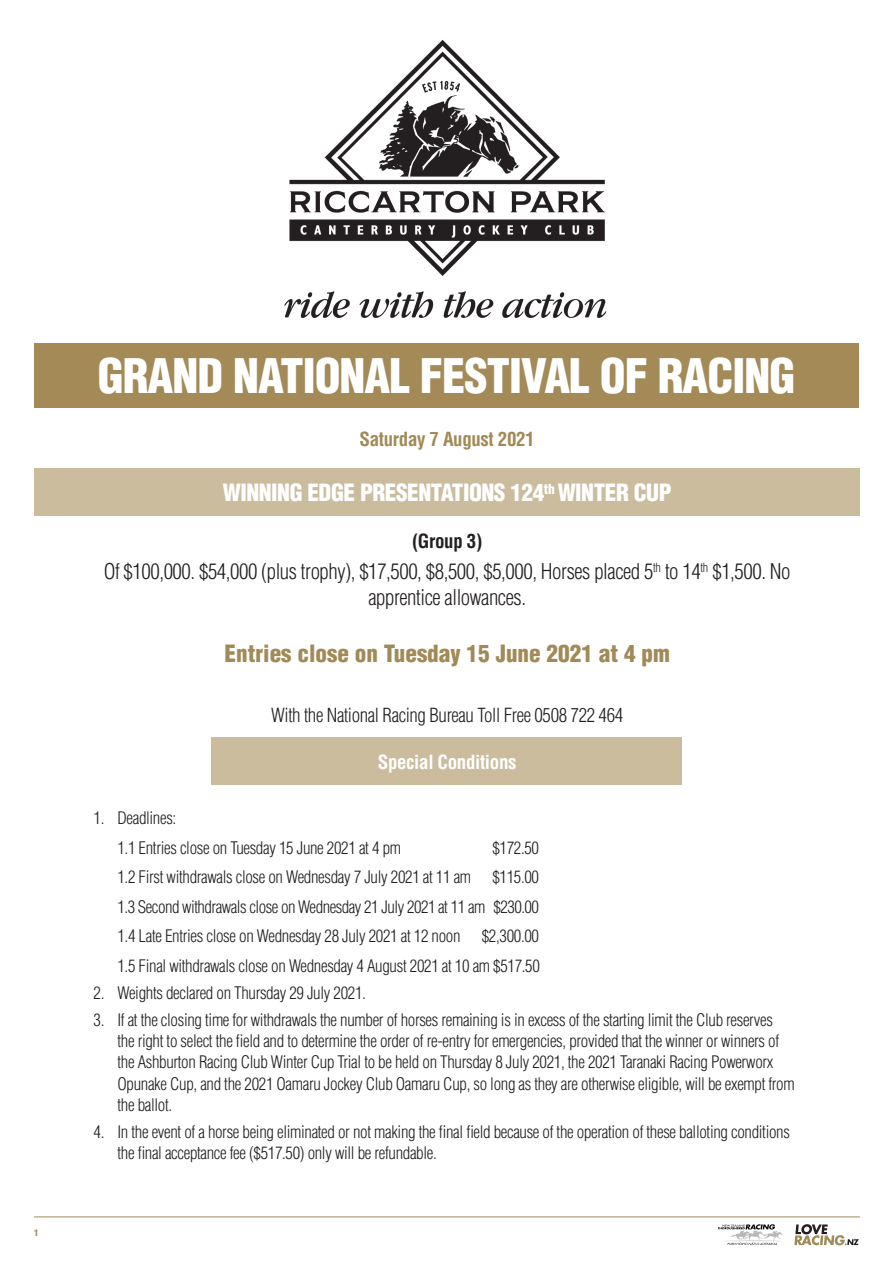
<style>
.page{position:relative;width:893px;height:1263px;background:#fff}
.page>*{position:absolute;margin:0;border:0;box-sizing:border-box;transform-origin:0 0}
.t1{font:900 condensed 46.5px "Helvetica";letter-spacing:-.02em;color:#fff}
.t2{font:900 condensed 23.25px "Helvetica";letter-spacing:-.02em;color:#fff}
.t3{font:900 condensed 23.25px "Helvetica";color:#a18a57}
.t4{font:300 condensed 21.15px/25.3px "Helvetica";letter-spacing:-.02em;color:#231f20;text-align:center}
.t5{font:300 condensed 19.05px "Helvetica";letter-spacing:-.02em;color:#231f20}
.t6{font:700 condensed 19.05px "Helvetica";letter-spacing:-.02em;color:#a18a57}
.t7{font:700 condensed 19.05px "Helvetica";letter-spacing:-.02em;color:#fff}
.t8{font:700 condensed 19.05px "Helvetica";letter-spacing:-.02em;color:#231f20}
.t9{font:300 condensed 16.95px/21.1px "Helvetica";letter-spacing:-.02em;color:#231f20}
.t10{font:900 condensed 9px "Helvetica";color:#a18a57}
</style>
<div class="page">
<hr style="left:34px;top:1216px;width:826px;height:1px;background:#a18a57">
<svg style="left:718px;top:1224px;width:64px;height:21px"></svg>
<svg style="left:794px;top:1224px;width:65px;height:21px"></svg>
<div style="left:211px;top:738px;width:471px;height:47px;background:#cbbc9e"></div>
<div style="left:34px;top:468px;width:826px;height:48px;background:#cbbc9e"></div>
<div style="left:34px;top:344px;width:825px;height:64px;background:#a38a57"></div>
<img style="left:285px;top:39px;width:322px;height:278px">
<p class="t10" style="left:34px;top:1227px;width:6px">1</p>
<h1 class="t1" style="left:98px;top:347px;width:699px">GRAND NATIONAL FESTIVAL OF RACING</h1>
<p class="t6" style="left:360px;top:428px;width:177px">Saturday 7 August 2021</p>
<h2 class="t2" style="left:223px;top:478px;width:450px">WINNING EDGE PRESENTATIONS 124<sup>th</sup> WINTER CUP</h2>
<p class="t8" style="left:412px;top:529px;width:72px">(Group 3)</p>
<p class="t4" style="left:104px;top:559px;width:688px">Of $100,000. $54,000 (plus trophy), $17,500, $8,500, $5,000, Horses placed 5<sup>th</sup> to 14<sup>th</sup> $1,500. No apprentice allowances.</p>
<h2 class="t3" style="left:225px;top:639px;width:447px">Entries close on Tuesday 15 June 2021 at 4 pm</h2>
<p class="t5" style="left:271px;top:704px;width:353px">With the National Racing Bureau Toll Free 0508 722 464</p>
<p class="t7" style="left:378px;top:750px;width:140px">Special Conditions</p>
<p class="t9" style="left:117px;top:803px;width:285px;line-height:29.5px;text-indent:-24px">1. Deadlines:<br>1.1 Entries close on Tuesday 15 June 2021 at 4 pm</p>
<p class="t9" style="left:492px;top:837px;width:48px">$172.50</p>
<p class="t9" style="left:117px;top:862px;width:423px;line-height:29.5px;text-align:justify;text-indent:375px">$115.00<br>1.3 Second withdrawals close on Wednesday 21 July 2021 at 11 am $230.00<br>1.4 Late Entries close on Wednesday 28 July 2021 at 12 noon</p>
<p class="t9" style="left:117px;top:866px;width:355px">1.2 First withdrawals close on Wednesday 7 July 2021 at 11 am</p>
<p class="t9" style="left:117px;top:921px;width:424px;line-height:29.5px;text-align:right">$2,300.00<br>1.5 Final withdrawals close on Wednesday 4 August 2021 at 10 am $517.50</p>
<p class="t9" style="left:94px;top:982px;width:274px">2. Weights declared on Thursday 29 July 2021.</p>
<p class="t9" style="left:117px;top:1009px;width:679px;text-indent:-24px">3. If at the closing time for withdrawals the number of horses remaining is in excess of the starting limit the Club reserves<br>the right to select the field and to determine the order of re-entry for emergencies, provided that the winner or winners of the Ashburton Racing Club Winter Cup Trial to be held on Thursday 8 July 2021, the 2021 Taranaki Racing Powerworx Opunake Cup, and the 2021 Oamaru Jockey Club Oamaru Cup, so long as they are otherwise eligible, will be exempt from the ballot.</p>
<p class="t9" style="left:117px;top:1121px;width:674px;text-indent:-24px">4. In the event of a horse being eliminated or not making the final field because of the operation of these balloting conditions the final acceptance fee ($517.50) only will be refundable.</p>
</div>
